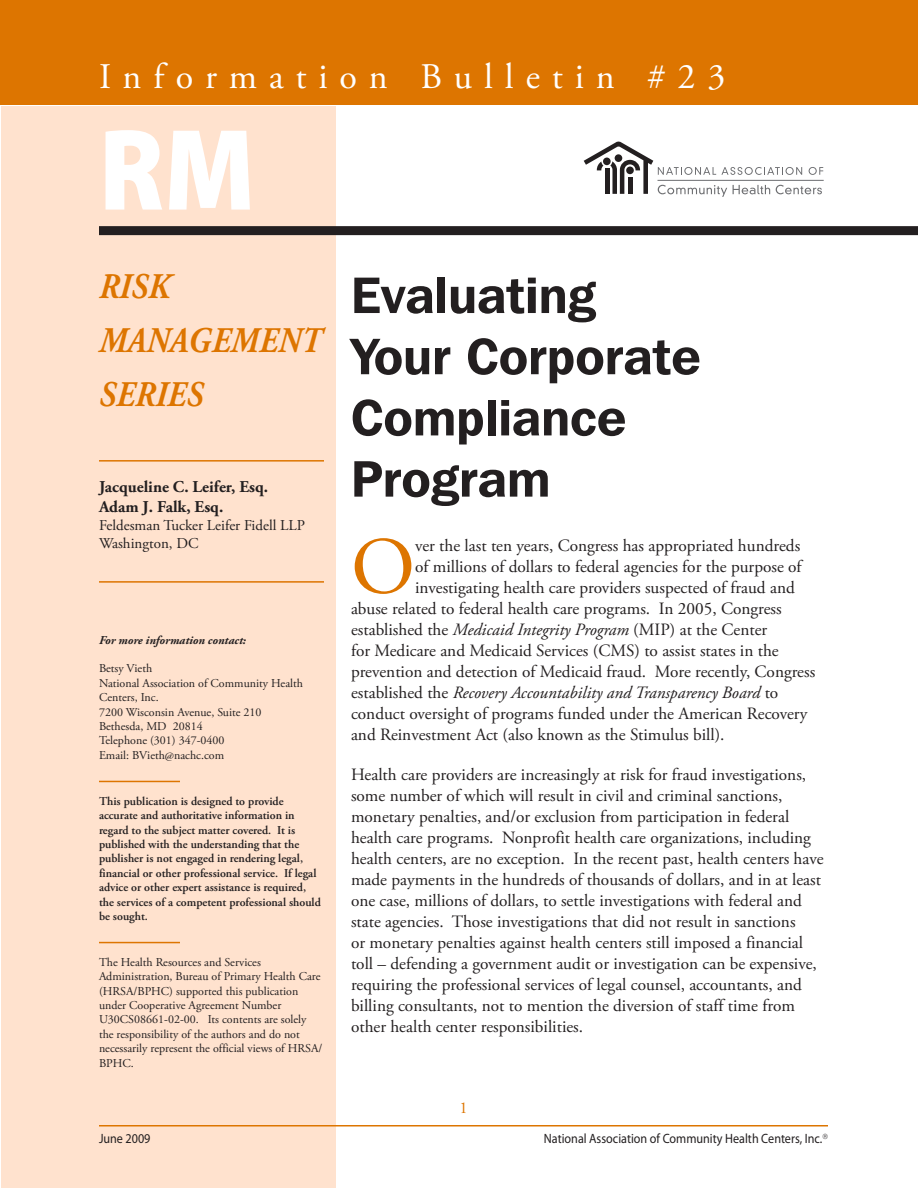
<style>
.page{position:relative;width:918px;height:1188px;background:#fff}
.page>*{position:absolute;margin:0;border:0;box-sizing:border-box;transform-origin:0 0}
.t1{font:900 117px "Myriad Pro";color:#fff;scale:.9 1}
.Body_text{font:80.55px "Adobe Garamond Pro";color:#dd7500}
.Body_text_Main_Hd{font:600 51px/61.2px "Franklin Gothic IT Cby BT";color:#231f20}
.t2{font:36px "Adobe Garamond Pro";letter-spacing:.33em;color:#fff}
.t3{font:italic 700 36px/54px "Adobe Garamond Pro";letter-spacing:.015em;color:#dd7500;scale:.87 1}
.Body_text-2{font:17.25px/21px "Adobe Garamond Pro";color:#231f20}
.Body_text-3{font:italic 17.25px "Adobe Garamond Pro";color:#231f20}
.Contact{font:700 16.5px "Adobe Garamond Pro";color:#231f20}
.t4{font:16.5px "Adobe Garamond Pro";color:#dd7500}
.Contact-2{font:15px "Adobe Garamond Pro";color:#231f20}
.t5{font:13.5px "Myriad Pro";color:#231f20;scale:.9 1}
.HRSA_blurb{font:12px/14.4px "Adobe Garamond Pro";color:#231f20}
.This_pub{font:600 12px/14.4px "Adobe Garamond Pro";color:#231f20}
.t6{font:italic 700 12px "Adobe Garamond Pro";color:#231f20}
.Footnote_Text{font:12px "Adobe Garamond Pro";color:#231f20}
.s1{font-style:italic}
.s2{font-style:normal}
</style>
<div class="page">
<div style="left:1px;top:106px;width:334px;height:1082px;background:#ffe2ce"></div>
<div style="left:1px;top:0;width:917px;height:105px;background:#dd7500"></div>
<div style="left:99px;top:226px;width:819px;height:9px;background:#231f20"></div>
<hr style="left:99px;top:460px;width:225px;height:2px;background:#dd7500">
<hr style="left:99px;top:581px;width:225px;height:2px;background:#dd7500">
<svg style="left:584px;top:142px;width:239px;height:55px"></svg>
<hr style="left:658px;top:180px;width:166px;height:1px;background:#6c6d70">
<hr style="left:99px;top:781px;width:81px;height:1px;background:#dd7500">
<hr style="left:99px;top:942px;width:81px;height:1px;background:#dd7500">
<hr style="left:99px;top:1125px;width:729px;height:1px;background:#dd7500">
<p class="t2" style="left:99px;top:55px;width:628px">Information Bulletin #23</p>
<p class="t1" style="left:99px;top:92px;width:175px">RM</p>
<p class="t3" style="left:99px;top:260px;width:257px">RISK<br>MANAGEMENT<br>Series</p>
<p class="Contact" style="left:99px;top:477px;width:171px">Jacqueline C. Leifer, Esq.</p>
<p class="Contact" style="left:99px;top:497px;width:126px">Adam J. Falk, Esq.</p>
<p class="Contact-2" style="left:99px;top:516px;width:208px">Feldesman Tucker Leifer Fidell LLP</p>
<p class="Contact-2" style="left:99px;top:534px;width:101px">Washington, DC</p>
<p class="t6" style="left:99px;top:633px;width:149px">For more information contact:</p>
<p class="HRSA_blurb" style="left:99px;top:662px;width:55px">Betsy Vieth</p>
<p class="HRSA_blurb" style="left:99px;top:676px;width:206px">National Association of Community Health<br>Centers, Inc.</p>
<p class="HRSA_blurb" style="left:99px;top:705px;width:164px">7200 Wisconsin Avenue, Suite 210</p>
<p class="Footnote_Text" style="left:99px;top:719px;width:105px">Bethesda, MD 20814</p>
<p class="HRSA_blurb" style="left:99px;top:734px;width:127px">Telephone (301) 347-0400</p>
<p class="HRSA_blurb" style="left:99px;top:748px;width:127px">Email: BVieth@nachc.com</p>
<p class="This_pub" style="left:99px;top:794px;width:223px">This publication is designed to provide accurate and authoritative information in regard to the subject matter covered. It is published with the understanding that the publisher is not engaged in rendering legal, financial or other professional service. If legal advice or other expert assistance is required, the services of a competent professional should be sought.</p>
<p class="HRSA_blurb" style="left:99px;top:955px;width:225px">The Health Resources and Services Administration, Bureau of Primary Health Care (HRSA/BPHC) supported this publication under Cooperative Agreement Number U30CS08661-02-00. Its contents are solely the responsibility of the authors and do not necessarily represent the official views of HRSA/ BPHC.</p>
<p class="Body_text_Main_Hd" style="left:351px;top:263px;width:351px">Evaluating<br>Your Corporate<br>Compliance<br>Program</p>
<p class="Body_text" style="left:351px;top:519px;width:66px">O</p>
<p class="Body_text-2" style="left:415px;top:535px;width:387px">ver the last ten years, Congress has appropriated hundreds</p>
<p class="Body_text-2" style="left:415px;top:556px;width:388px">of millions of dollars to federal agencies for the purpose of</p>
<p class="Body_text-2" style="left:415px;top:577px;width:381px">investigating health care providers suspected of fraud and</p>
<p class="Body_text-2" style="left:351px;top:598px;width:432px">abuse related to federal health care programs. In 2005, Congress</p>
<p class="Body_text-2" style="left:351px;top:619px;width:418px">established the <span class="s1">Medicaid Integrity Program</span> (MIP) at the Center</p>
<p class="Body_text-2" style="left:351px;top:640px;width:429px">for Medicare and Medicaid Services (CMS) to assist states in the</p>
<p class="Body_text-2" style="left:351px;top:661px;width:466px">prevention and detection of Medicaid fraud. More recently, Congress</p>
<p class="Body_text-3" style="left:351px;top:682px;width:429px"><span class="s2">established the</span> Recovery Accountability and Transparency Board <span class="s2">to</span></p>
<p class="Body_text-2" style="left:351px;top:703px;width:458px">conduct oversight of programs funded under the American Recovery</p>
<p class="Body_text-2" style="left:351px;top:724px;width:375px">and Reinvestment Act (also known as the Stimulus bill).</p>
<p class="Body_text-2" style="left:351px;top:765px;width:474px">Health care providers are increasingly at risk for fraud investigations, some number of which will result in civil and criminal sanctions, monetary penalties, and/or exclusion from participation in federal health care programs. Nonprofit health care organizations, including health centers, are no exception. In the recent past, health centers have made payments in the hundreds of thousands of dollars, and in at least one case, millions of dollars, to settle investigations with federal and state agencies. Those investigations that did not result in sanctions<br>or monetary penalties against health centers still imposed a financial toll – defending a government audit or investigation can be expensive, requiring the professional services of legal counsel, accountants, and billing consultants, not to mention the diversion of staff time from other health center responsibilities.</p>
<p class="t4" style="left:459px;top:1097px;width:10px">1</p>
<p class="t5" style="left:99px;top:1130px;width:59px">June 2009</p>
<p class="t5" style="left:544px;top:1130px;width:317px">National Association of Community Health Centers, Inc.➔</p>
</div>
